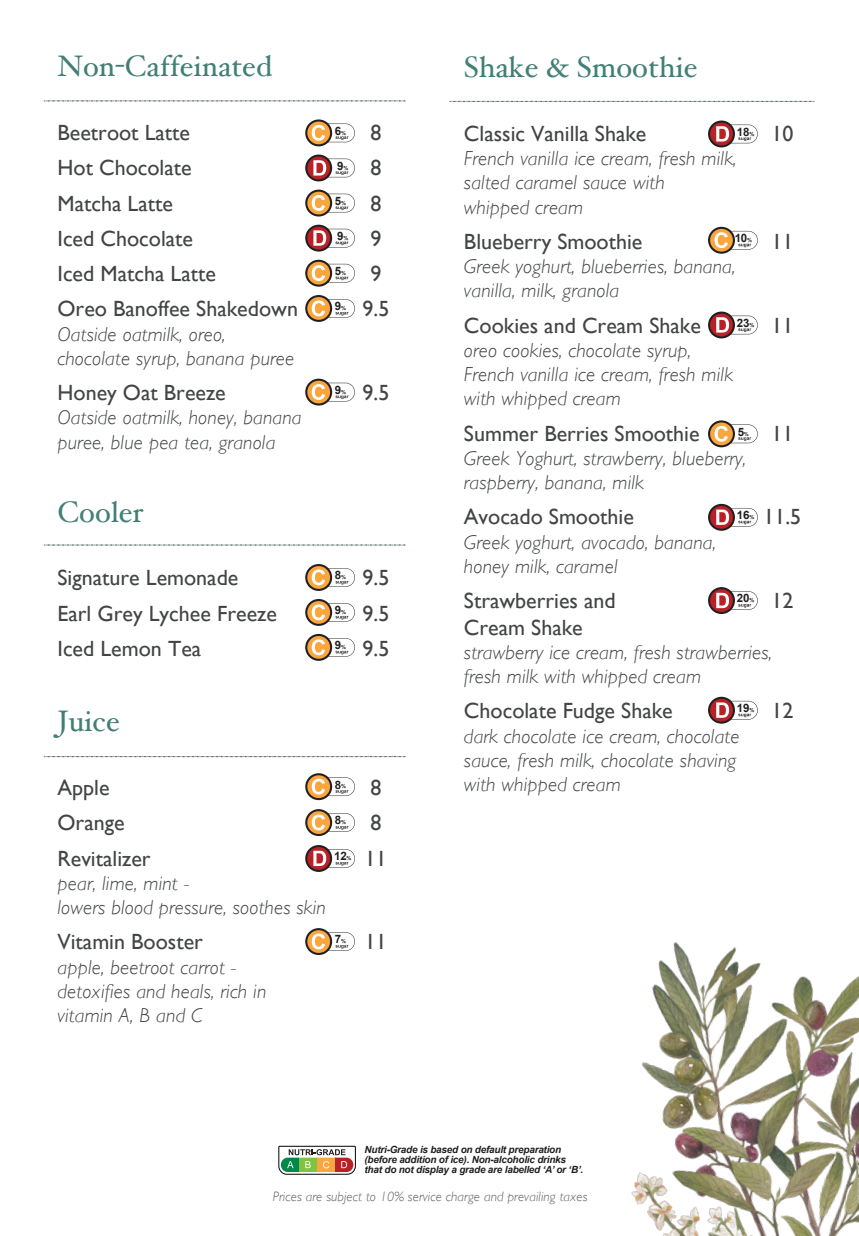
<style>
.page{position:relative;width:859px;height:1236px;background:#fff}
.page>*{position:absolute;margin:0;border:0;box-sizing:border-box;transform-origin:0 0}
.t1{font:29.6px "Hoefler Text";color:#427f76}
.t2{font:22px "Gill Sans";color:#424445}
.t3{font:italic 300 20.2px/24.2px "Gill Sans";letter-spacing:.01em;color:#424445}
.t4{font:italic 300 13.6px "Gill Sans";letter-spacing:.005em;color:#5f6062}
.t5{font:700 11.6px "Arial";letter-spacing:-.02em;color:#231f20}
.t6{font:italic 700 10px/10px "Arial";letter-spacing:-.02em;color:#231f20}
.s1{font-size:5.6px}
</style>
<div class="page">
<svg style="left:44px;top:101px;width:361px;height:1px"></svg>
<svg style="left:44px;top:545px;width:361px;height:1px"></svg>
<svg style="left:44px;top:756px;width:361px;height:1px"></svg>
<svg style="left:450px;top:101px;width:364px;height:1px"></svg>
<img style="left:631px;top:942px;width:228px;height:294px">
<svg style="left:305px;top:119px;width:50px;height:27px"></svg>
<svg style="left:305px;top:155px;width:50px;height:26px"></svg>
<svg style="left:305px;top:190px;width:50px;height:27px"></svg>
<svg style="left:305px;top:225px;width:50px;height:27px"></svg>
<svg style="left:305px;top:260px;width:50px;height:27px"></svg>
<svg style="left:305px;top:634px;width:50px;height:27px"></svg>
<svg style="left:305px;top:773px;width:50px;height:27px"></svg>
<svg style="left:305px;top:809px;width:50px;height:27px"></svg>
<svg style="left:305px;top:928px;width:50px;height:27px"></svg>
<svg style="left:708px;top:420px;width:50px;height:27px"></svg>
<svg style="left:708px;top:227px;width:50px;height:27px"></svg>
<svg style="left:708px;top:587px;width:50px;height:27px"></svg>
<svg style="left:708px;top:697px;width:50px;height:27px"></svg>
<svg style="left:708px;top:121px;width:50px;height:26px"></svg>
<svg style="left:278px;top:1145px;width:78px;height:30px"></svg>
<svg style="left:305px;top:599px;width:50px;height:27px"></svg>
<svg style="left:305px;top:295px;width:50px;height:27px"></svg>
<svg style="left:305px;top:379px;width:50px;height:27px"></svg>
<svg style="left:305px;top:564px;width:50px;height:27px"></svg>
<svg style="left:708px;top:504px;width:50px;height:27px"></svg>
<svg style="left:708px;top:312px;width:50px;height:26px"></svg>
<svg style="left:305px;top:845px;width:50px;height:27px"></svg>
<h1 class="t1" style="left:58px;top:49px;width:216px">Non-Caffeinated</h1>
<p class="t2" style="left:58px;top:120px;width:134px">Beetroot Latte</p>
<p class="t2" style="left:370px;top:120px;width:12px">8</p>
<p class="t2" style="left:58px;top:155px;width:136px">Hot Chocolate</p>
<p class="t2" style="left:370px;top:155px;width:12px">8</p>
<p class="t2" style="left:58px;top:190px;width:117px">Matcha Latte</p>
<p class="t2" style="left:370px;top:190px;width:12px">8</p>
<p class="t2" style="left:58px;top:225px;width:137px">Iced Chocolate</p>
<p class="t2" style="left:370px;top:225px;width:12px">9</p>
<p class="t2" style="left:58px;top:261px;width:160px">Iced Matcha Latte</p>
<p class="t2" style="left:370px;top:261px;width:12px">9</p>
<p class="t2" style="left:58px;top:296px;width:242px">Oreo Banoffee Shakedown</p>
<p class="t2" style="left:362px;top:296px;width:28px">9.5</p>
<p class="t3" style="left:58px;top:322px;width:238px">Oatside oatmilk, oreo, chocolate syrup, banana puree</p>
<p class="t2" style="left:58px;top:380px;width:170px">Honey Oat Breeze</p>
<p class="t2" style="left:362px;top:380px;width:28px">9.5</p>
<p class="t3" style="left:58px;top:406px;width:246px">Oatside oatmilk, honey, banana puree, blue pea tea, granola</p>
<p class="t5" style="left:335px;top:123px;width:13px">6<span class="s1">%</span></p>
<p class="t5" style="left:337px;top:158px;width:13px">9<span class="s1">%</span></p>
<p class="t5" style="left:335px;top:193px;width:13px">5<span class="s1">%</span></p>
<p class="t5" style="left:337px;top:228px;width:13px">9<span class="s1">%</span></p>
<p class="t5" style="left:335px;top:263px;width:13px">5<span class="s1">%</span></p>
<p class="t5" style="left:335px;top:299px;width:13px">9<span class="s1">%</span></p>
<p class="t5" style="left:335px;top:382px;width:13px">9<span class="s1">%</span></p>
<h1 class="t1" style="left:58px;top:494px;width:88px">Cooler</h1>
<p class="t2" style="left:58px;top:565px;width:182px">Signature Lemonade</p>
<p class="t2" style="left:362px;top:565px;width:28px">9.5</p>
<p class="t2" style="left:58px;top:600px;width:221px">Earl Grey Lychee Freeze</p>
<p class="t2" style="left:362px;top:600px;width:28px">9.5</p>
<p class="t2" style="left:58px;top:635px;width:145px">Iced Lemon Tea</p>
<p class="t2" style="left:362px;top:635px;width:28px">9.5</p>
<p class="t5" style="left:335px;top:568px;width:13px">8<span class="s1">%</span></p>
<p class="t5" style="left:335px;top:603px;width:13px">9<span class="s1">%</span></p>
<p class="t5" style="left:335px;top:637px;width:13px">9<span class="s1">%</span></p>
<h1 class="t1" style="left:58px;top:704px;width:64px">Juice</h1>
<p class="t2" style="left:58px;top:775px;width:54px">Apple</p>
<p class="t2" style="left:370px;top:775px;width:12px">8</p>
<p class="t2" style="left:58px;top:810px;width:69px">Orange</p>
<p class="t2" style="left:370px;top:810px;width:12px">8</p>
<p class="t2" style="left:58px;top:845px;width:95px">Revitalizer</p>
<p class="t2" style="left:365px;top:845px;width:23px">11</p>
<p class="t3" style="left:58px;top:871px;width:270px">pear, lime, mint -<br>lowers blood pressure, soothes skin</p>
<p class="t2" style="left:58px;top:929px;width:147px">Vitamin Booster</p>
<p class="t2" style="left:365px;top:929px;width:23px">11</p>
<p class="t3" style="left:58px;top:955px;width:210px">apple, beetroot carrot - detoxifies and heals, rich in vitamin A, B and C</p>
<p class="t5" style="left:335px;top:777px;width:13px">8<span class="s1">%</span></p>
<p class="t5" style="left:335px;top:813px;width:13px">8<span class="s1">%</span></p>
<p class="t5" style="left:334px;top:849px;width:19px">12<span class="s1">%</span></p>
<p class="t5" style="left:335px;top:932px;width:13px">7<span class="s1">%</span></p>
<h1 class="t1" style="left:464px;top:49px;width:235px">Shake &amp; Smoothie</h1>
<p class="t2" style="left:464px;top:120px;width:184px">Classic Vanilla Shake</p>
<p class="t2" style="left:771px;top:120px;width:23px">10</p>
<p class="t3" style="left:464px;top:146px;width:274px">French vanilla ice cream, fresh milk, salted caramel sauce with<br>whipped cream</p>
<p class="t2" style="left:464px;top:228px;width:180px">Blueberry Smoothie</p>
<p class="t2" style="left:771px;top:228px;width:23px">11</p>
<p class="t3" style="left:464px;top:254px;width:273px">Greek yoghurt, blueberries, banana, vanilla, milk, granola</p>
<p class="t2" style="left:464px;top:312px;width:238px">Cookies and Cream Shake</p>
<p class="t2" style="left:771px;top:312px;width:23px">11</p>
<p class="t3" style="left:464px;top:338px;width:271px">oreo cookies, chocolate syrup,<br>French vanilla ice cream, fresh milk with whipped cream</p>
<p class="t2" style="left:464px;top:420px;width:237px">Summer Berries Smoothie</p>
<p class="t2" style="left:771px;top:420px;width:23px">11</p>
<p class="t3" style="left:464px;top:446px;width:284px">Greek Yoghurt, strawberry, blueberry, raspberry, banana, milk</p>
<p class="t2" style="left:464px;top:504px;width:171px">Avocado Smoothie</p>
<p class="t2" style="left:763px;top:504px;width:39px">11.5</p>
<p class="t3" style="left:464px;top:530px;width:254px">Greek yoghurt, avocado, banana, honey milk, caramel</p>
<p class="t2" style="left:464px;top:588px;width:153px">Strawberries and</p>
<p class="t2" style="left:771px;top:588px;width:23px">12</p>
<p class="t2" style="left:464px;top:614px;width:120px">Cream Shake</p>
<p class="t3" style="left:464px;top:640px;width:310px">strawberry ice cream, fresh strawberries, fresh milk with whipped cream</p>
<p class="t2" style="left:464px;top:698px;width:210px">Chocolate Fudge Shake</p>
<p class="t2" style="left:771px;top:698px;width:23px">12</p>
<p class="t3" style="left:464px;top:724px;width:277px">dark chocolate ice cream, chocolate sauce, fresh milk, chocolate shaving with whipped cream</p>
<p class="t5" style="left:737px;top:124px;width:19px">18<span class="s1">%</span></p>
<p class="t5" style="left:735px;top:230px;width:19px">10<span class="s1">%</span></p>
<p class="t5" style="left:737px;top:315px;width:19px">23<span class="s1">%</span></p>
<p class="t5" style="left:738px;top:424px;width:13px">5<span class="s1">%</span></p>
<p class="t5" style="left:737px;top:507px;width:19px">16<span class="s1">%</span></p>
<p class="t5" style="left:737px;top:591px;width:19px">20<span class="s1">%</span></p>
<p class="t5" style="left:737px;top:700px;width:19px">19<span class="s1">%</span></p>
<p class="t6" style="left:365px;top:1145px;width:220px">Nutri-Grade is based on default preparation (before addition of ice). Non-alcoholic drinks that do not display a grade are labelled ‘A’ or ‘B’.</p>
<p class="t4" style="left:273px;top:1189px;width:316px">Prices are subject to 10% service charge and prevailing taxes</p>
</div>
